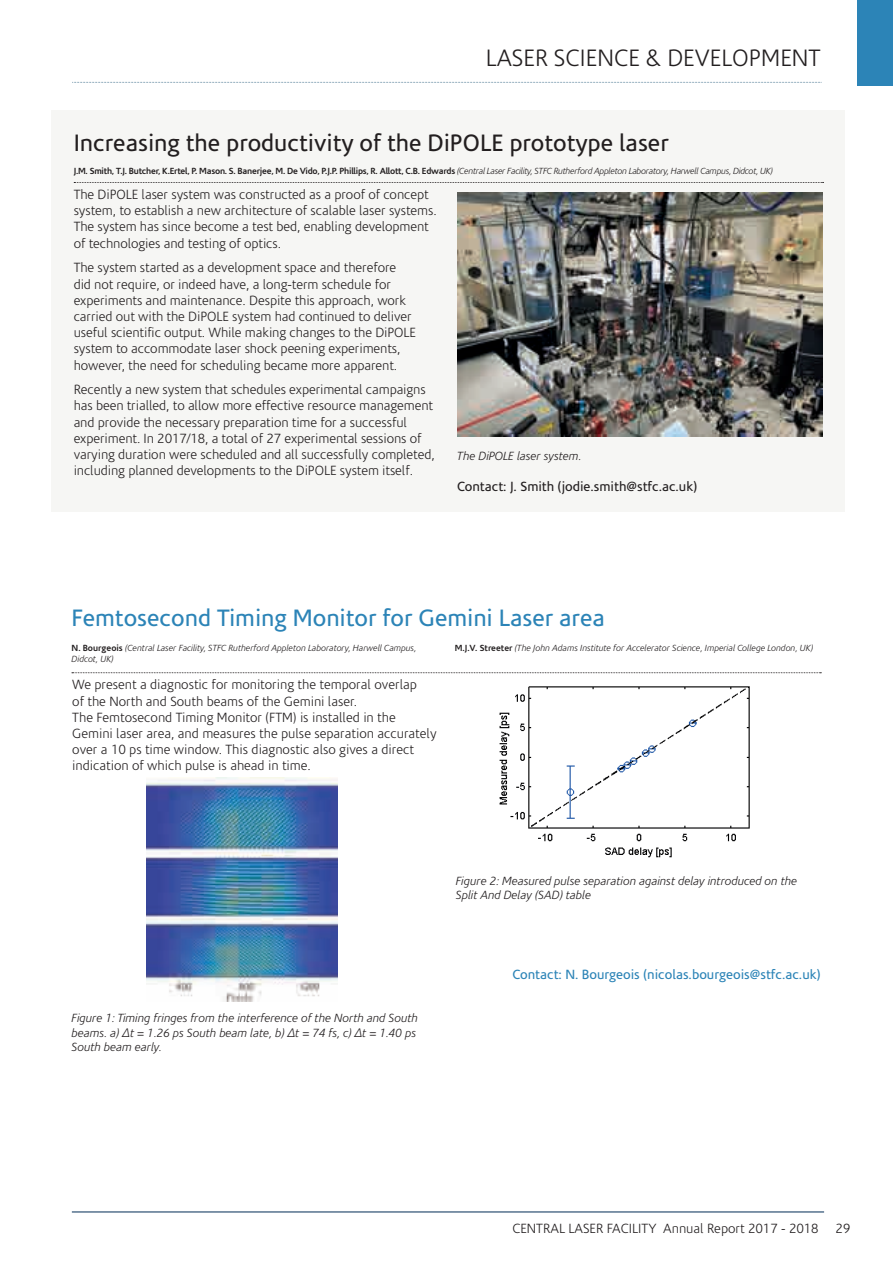
<style>
.page{position:relative;width:893px;height:1263px;background:#fff}
.page>*{position:absolute;margin:0;border:0;box-sizing:border-box;transform-origin:0 0}
.t1{font:24px "Corisande";color:#231f20}
.t2{font:24px "Corisande";color:#2c84b7}
.t3{font:300 24px "Corisande";color:#231f20}
.t4{font:300 13.5px/16.2px "Corisande";letter-spacing:-.005em;color:#231f20}
.t5{font:13.5px "Corisande";color:#2c84b7}
.t6{font:13.5px "Corisande";color:#231f20}
.t7{font:italic 300 12px/14.4px "Corisande";color:#231f20}
.t8{font:italic 300 9px/10.8px "Corisande";color:#231f20}
.t9{font:700 9px "Corisande";letter-spacing:-.025em;color:#231f20}
.s1{font-weight:300;font-style:italic}
.s2{font-weight:700;font-style:normal}
.s3{font-family:"Helvetica Neue"}
</style>
<div class="page">
<svg style="left:72px;top:82px;width:750px;height:1px"></svg>
<div style="left:857px;top:0;width:36px;height:85px;background:#2c84b7"></div>
<hr style="left:72px;top:1211px;width:752px;height:1px;background:#002c55">
<div style="left:51px;top:111px;width:794px;height:401px;background:#f6f6f4"></div>
<svg style="left:74px;top:182px;width:750px;height:1px"></svg>
<img style="left:457px;top:192px;width:365px;height:244px">
<img style="left:146px;top:777px;width:192px;height:224px">
<svg style="left:72px;top:672px;width:749px;height:1px"></svg>
<img style="left:499px;top:686px;width:251px;height:172px">
<h1 class="t3" style="left:486px;top:46px;width:336px">LASER SCIENCE &amp; DEVELOPMENT</h1>
<h1 class="t1" style="left:74px;top:129px;width:596px">Increasing the productivity of the DiPOLE prototype laser</h1>
<p class="t4" style="left:74px;top:187px;width:365px">The DiPOLE laser system was constructed as a proof of concept system, to establish a new architecture of scalable laser systems.<br>The system has since become a test bed, enabling development of technologies and testing of optics.</p>
<p class="t4" style="left:74px;top:260px;width:344px">The system started as a development space and therefore did not require, or indeed have, a long-term schedule for experiments and maintenance. Despite this approach, work carried out with the DiPOLE system had continued to deliver useful scientific output. While making changes to the DiPOLE system to accommodate laser shock peening experiments, however, the need for scheduling became more apparent.</p>
<p class="t4" style="left:74px;top:382px;width:363px">Recently a new system that schedules experimental campaigns has been trialled, to allow more effective resource management and provide the necessary preparation time for a successful experiment. In 2017/18, a total of 27 experimental sessions of varying duration were scheduled and all successfully completed, including planned developments to the DiPOLE system itself.</p>
<p class="t6" style="left:457px;top:479px;width:242px">Contact: J. Smith (jodie.smith@stfc.ac.uk)</p>
<p class="t9" style="left:74px;top:166px;width:701px">J.M. Smith, T.J. Butcher, K.Ertel, P. Mason. S. Banerjee, M. De Vido, P.J.P. Phillips, R. Allott, C.B. Edwards <span class="s1">(Central Laser Facility, STFC Rutherford Appleton Laboratory, Harwell Campus, Didcot, UK)</span></p>
<p class="t7" style="left:457px;top:449px;width:126px">The DiPOLE laser system.</p>
<h1 class="t2" style="left:72px;top:605px;width:535px">Femtosecond Timing Monitor for Gemini Laser area</h1>
<p class="t8" style="left:72px;top:643px;width:346px"><span class="s2">N. Bourgeois</span> (Central Laser Facility, STFC Rutherford Appleton Laboratory, Harwell Campus,<br>Didcot, UK)</p>
<p class="t8" style="left:455px;top:643px;width:360px"><span class="s2">M.J.V. Streeter</span> (The John Adams Institute for Accelerator Science, Imperial College London, UK)</p>
<p class="t4" style="left:72px;top:677px;width:366px">We present a diagnostic for monitoring the temporal overlap<br>of the North and South beams of the Gemini laser.<br>The Femtosecond Timing Monitor (FTM) is installed in the Gemini laser area, and measures the pulse separation accurately over a 10 ps time window. This diagnostic also gives a direct indication of which pulse is ahead in time.</p>
<p class="t7" style="left:72px;top:1011px;width:348px">Figure 1: Timing fringes from the interference of the North and South beams. a) <span class="s3">Δ</span>t = 1.26 ps South beam late, b) <span class="s3">Δ</span>t = 74 fs, c) <span class="s3">Δ</span>t = 1.40 ps<br>South beam early.</p>
<p class="t7" style="left:456px;top:874px;width:343px">Figure 2: Measured pulse separation against delay introduced on the<br>Split And Delay (SAD) table</p>
<p class="t5" style="left:513px;top:967px;width:310px">Contact: N. Bourgeois (nicolas.bourgeois@stfc.ac.uk)</p>
<p class="t4" style="left:512px;top:1220px;width:308px">CENTRAL LASER FACILITY Annual Report 2017 - 2018</p>
<p class="t4" style="left:836px;top:1220px;width:16px">29</p>
</div>
